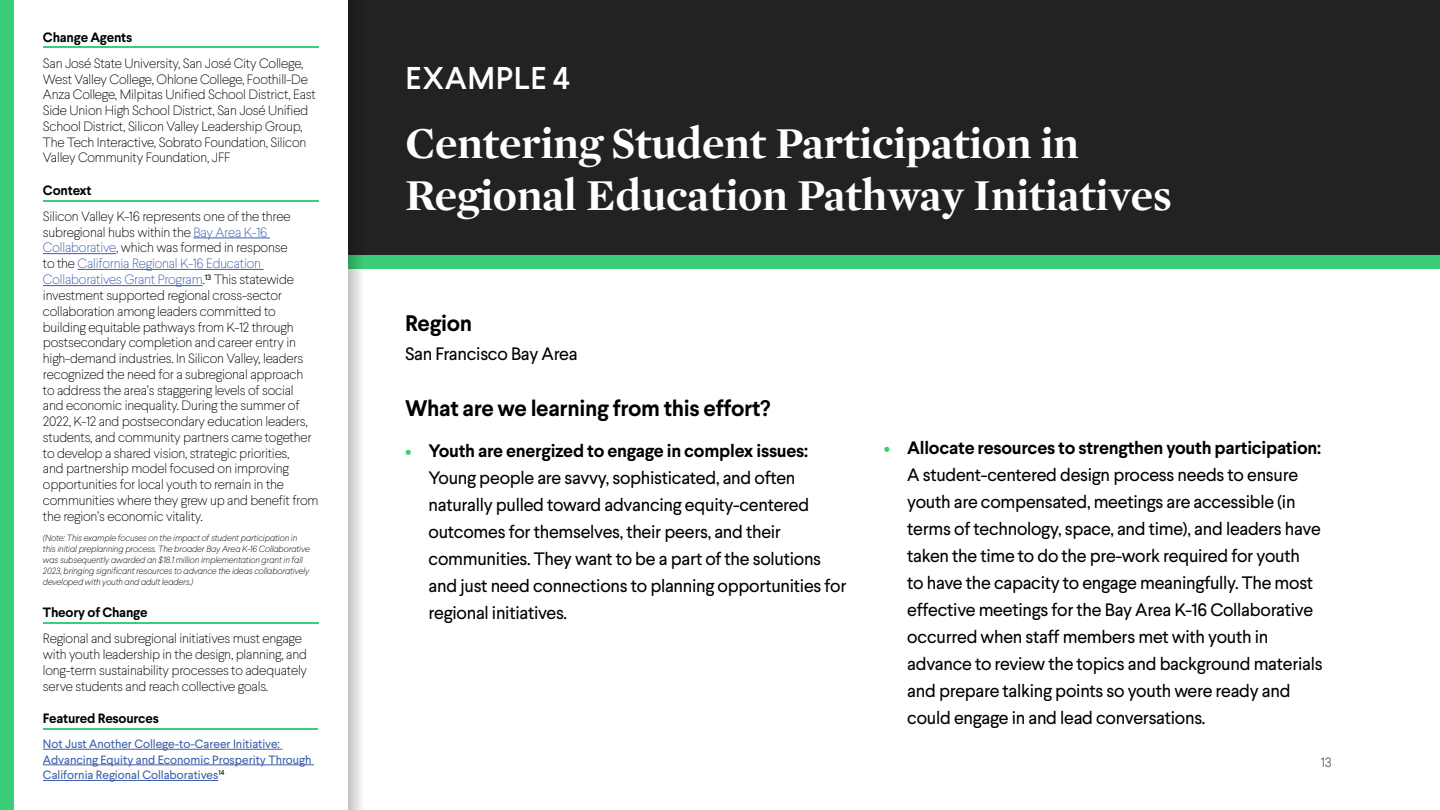
<style>
.page{position:relative;width:1440px;height:810px;background:#fff}
.page>*{position:absolute;margin:0;border:0;box-sizing:border-box;transform-origin:0 0}
.t1{font:700 45px/52.5px "Mercury Display";color:#fff}
.t2{font:500 31.5px "Larsseit";letter-spacing:.02em;color:#fff}
.t3{font:700 22.5px "Larsseit";letter-spacing:-.015em;color:#000}
.t4{font:18px/27px "Larsseit";letter-spacing:-.015em;color:#000}
.t5{font:100 13.5px/15.8px "Larsseit";letter-spacing:-.015em;color:#000}
.t6{font:700 13.5px "Larsseit";letter-spacing:-.015em;color:#000}
.t7{font:300 13.5px "Larsseit";color:#4d5758}
.t8{font:12px/15.6px "Larsseit";color:#3b5eab}
.t9{font:italic 100 9px/10.8px "Larsseit";letter-spacing:-.015em;color:#000}
.s1{color:#3a5dab}
.s2{color:#3b5eab}
.s3{font-weight:700;color:#3bce77}
.s4{font-weight:700}
</style>
<div class="page">
<div style="left:348px;top:0;width:1092px;height:256px;background:#222"></div>
<div style="left:348px;top:256px;width:1092px;height:13px;background:#3bce77"></div>
<svg style="left:348px;top:255px;width:15px;height:555px"></svg>
<div style="left:0;top:0;width:13px;height:810px;background:#3bce77"></div>
<hr style="left:43px;top:46px;width:276px;height:2px;background:#3bce77">
<hr style="left:193px;top:238px;width:77px;height:1px;background:#3a5dab">
<hr style="left:43px;top:253px;width:73px;height:1px;background:#3a5dab">
<hr style="left:78px;top:269px;width:186px;height:1px;background:#3b5eab">
<hr style="left:43px;top:285px;width:160px;height:1px;background:#3b5eab">
<hr style="left:43px;top:200px;width:276px;height:2px;background:#3bce77">
<hr style="left:43px;top:622px;width:276px;height:2px;background:#3bce77">
<hr style="left:43px;top:749px;width:239px;height:1px;background:#3b5eab">
<hr style="left:43px;top:765px;width:271px;height:1px;background:#3b5eab">
<hr style="left:43px;top:780px;width:175px;height:1px;background:#3b5eab">
<hr style="left:43px;top:728px;width:275px;height:2px;background:#3bce77">
<p class="t6" style="left:43px;top:28px;width:91px">Change Agents</p>
<p class="t5" style="left:43px;top:55px;width:274px">San José State University, San José City College, West Valley College, Ohlone College, Foothill-De Anza College, Milpitas Unified School District, East Side Union High School District, San José Unified School District, Silicon Valley Leadership Group, The Tech Interactive, Sobrato Foundation, Silicon Valley Community Foundation, JFF</p>
<p class="t6" style="left:43px;top:181px;width:50px">Context</p>
<p class="t5" style="left:43px;top:208px;width:277px">Silicon Valley K-16 represents one of the three subregional hubs within the <span class="s1">Bay Area K-16<br>Collaborative</span>, which was formed in response<br>to the <span class="s2">California Regional K-16 Education Collaboratives Grant Program</span>.<sup>13</sup> This statewide investment supported regional cross-sector collaboration among leaders committed to building equitable pathways from K-12 through postsecondary completion and career entry in high-demand industries. In Silicon Valley, leaders recognized the need for a subregional approach<br>to address the area’s staggering levels of social<br>and economic inequality. During the summer of 2022, K-12 and postsecondary education leaders, students, and community partners came together to develop a shared vision, strategic priorities,<br>and partnership model focused on improving opportunities for local youth to remain in the communities where they grew up and benefit from the region’s economic vitality.</p>
<p class="t9" style="left:43px;top:533px;width:268px">(Note: This example focuses on the impact of student participation in this initial preplanning process. The broader Bay Area K-16 Collaborative was subsequently awarded an $18.1 million implementation grant in fall 2023, bringing significant resources to advance the ideas collaboratively developed with youth and adult leaders.)</p>
<p class="t6" style="left:43px;top:604px;width:106px">Theory of Change</p>
<p class="t5" style="left:43px;top:630px;width:266px">Regional and subregional initiatives must engage with youth leadership in the design, planning, and long-term sustainability processes to adequately serve students and reach collective goals.</p>
<p class="t6" style="left:43px;top:710px;width:118px">Featured Resources</p>
<p class="t8" style="left:43px;top:736px;width:270px">Not Just Another College-to-Career Initiative:<br>Advancing Equity and Economic Prosperity Through<br>California Regional Collaboratives<sup>14</sup></p>
<h2 class="t2" style="left:406px;top:58px;width:166px">EXAMPLE 4</h2>
<h1 class="t1" style="left:405px;top:114px;width:768px">Centering Student Participation in<br>Regional Education Pathway Initiatives</h1>
<h3 class="t3" style="left:405px;top:308px;width:69px">Region</h3>
<h3 class="t4" style="left:405px;top:340px;width:174px">San Francisco Bay Area</h3>
<h3 class="t3" style="left:405px;top:393px;width:367px">What are we learning from this effort?</h3>
<p class="t4" style="left:429px;top:437px;width:419px;text-indent:-24px"><span class="s3">•</span> <span class="s4">Youth are energized to engage in complex issues:<br></span>Young people are savvy, sophisticated, and often naturally pulled toward advancing equity-centered outcomes for themselves, their peers, and their communities. They want to be a part of the solutions and just need connections to planning opportunities for regional initiatives.</p>
<p class="t4" style="left:907px;top:434px;width:417px;text-indent:-24px"><span class="s3">•</span> <span class="s4">Allocate resources to strengthen youth participation:<br></span>A student-centered design process needs to ensure youth are compensated, meetings are accessible (in terms of technology, space, and time), and leaders have taken the time to do the pre-work required for youth<br>to have the capacity to engage meaningfully. The most effective meetings for the Bay Area K-16 Collaborative occurred when staff members met with youth in advance to review the topics and background materials and prepare talking points so youth were ready and could engage in and lead conversations.</p>
<p class="t7" style="left:1321px;top:754px;width:13px">13</p>
</div>
